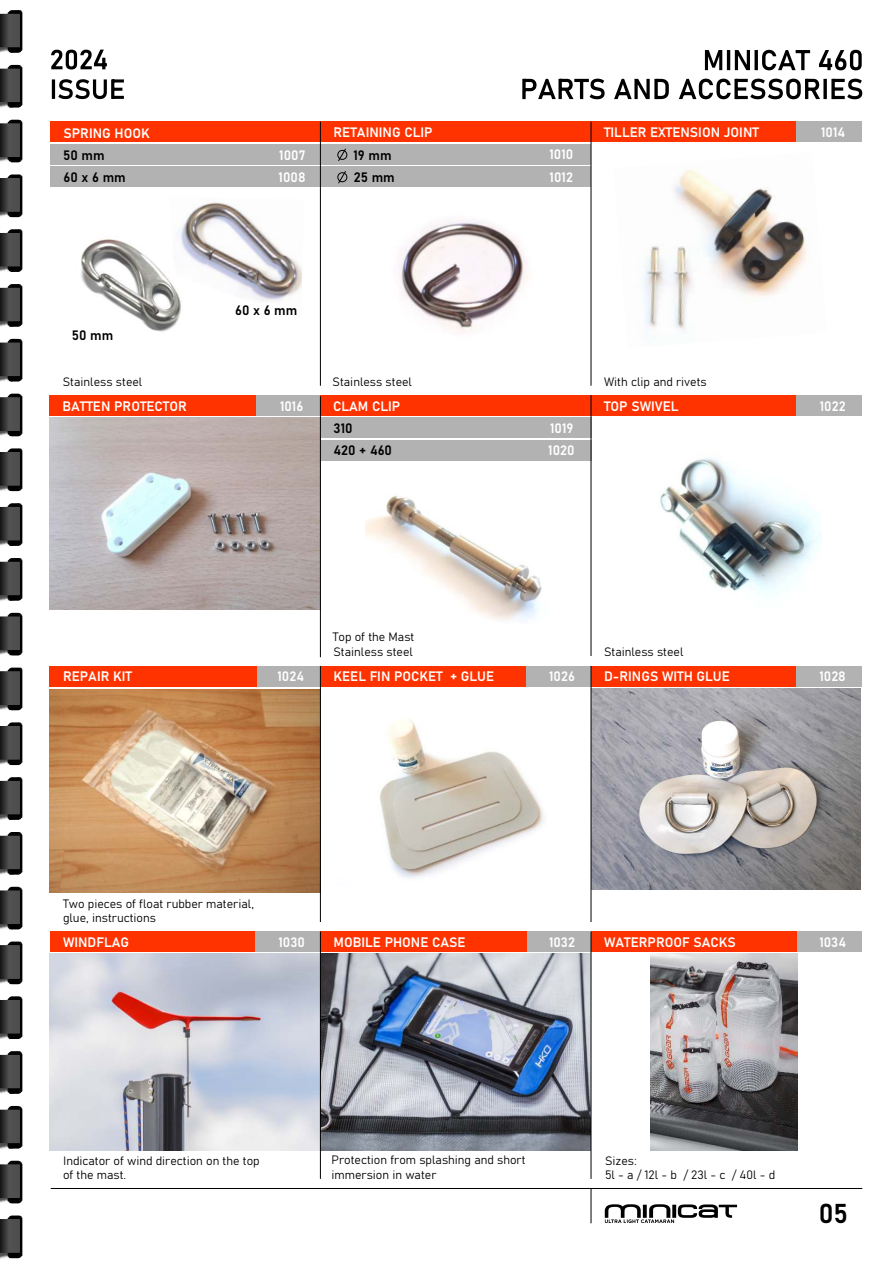
<style>
.page{position:relative;width:894px;height:1263px;background:#fff}
.page>*{position:absolute;margin:0;border:0;box-sizing:border-box;transform-origin:0 0}
.t1{font:600 27px "Bahnschrift";color:#000}
.t2{font:600 13.5px/22.4px "Bahnschrift";color:#fff}
.t3{font:600 13.5px/22.4px "Bahnschrift";color:#000}
.t4{font:300 12px/14.4px "Bahnschrift";color:#000}
</style>
<div class="page">
<hr style="left:51px;top:1188px;width:811px;height:1px;background:#000">
<svg style="left:605px;top:1204px;width:132px;height:19px"></svg>
<img style="left:0;top:10px;width:23px;height:43px">
<svg style="left:0;top:14px;width:20px;height:33px"></svg>
<img style="left:0;top:64px;width:23px;height:44px">
<svg style="left:0;top:68px;width:20px;height:34px"></svg>
<img style="left:0;top:119px;width:23px;height:44px">
<svg style="left:0;top:123px;width:20px;height:34px"></svg>
<img style="left:0;top:174px;width:23px;height:44px">
<svg style="left:0;top:178px;width:20px;height:34px"></svg>
<img style="left:0;top:229px;width:23px;height:43px">
<svg style="left:0;top:233px;width:20px;height:34px"></svg>
<img style="left:0;top:284px;width:23px;height:43px">
<svg style="left:0;top:288px;width:20px;height:33px"></svg>
<img style="left:0;top:338px;width:23px;height:44px">
<svg style="left:0;top:342px;width:20px;height:34px"></svg>
<img style="left:0;top:393px;width:23px;height:44px">
<svg style="left:0;top:397px;width:20px;height:34px"></svg>
<img style="left:0;top:448px;width:23px;height:44px">
<svg style="left:0;top:452px;width:20px;height:34px"></svg>
<img style="left:0;top:503px;width:23px;height:43px">
<svg style="left:0;top:507px;width:20px;height:34px"></svg>
<img style="left:0;top:558px;width:23px;height:43px">
<svg style="left:0;top:562px;width:20px;height:33px"></svg>
<img style="left:0;top:612px;width:23px;height:44px">
<svg style="left:0;top:616px;width:20px;height:34px"></svg>
<img style="left:0;top:667px;width:23px;height:44px">
<svg style="left:0;top:671px;width:20px;height:34px"></svg>
<img style="left:0;top:722px;width:23px;height:44px">
<svg style="left:0;top:726px;width:20px;height:34px"></svg>
<img style="left:0;top:777px;width:23px;height:43px">
<svg style="left:0;top:781px;width:20px;height:34px"></svg>
<img style="left:0;top:832px;width:23px;height:43px">
<svg style="left:0;top:836px;width:20px;height:33px"></svg>
<img style="left:0;top:886px;width:23px;height:44px">
<svg style="left:0;top:890px;width:20px;height:34px"></svg>
<img style="left:0;top:941px;width:23px;height:44px">
<svg style="left:0;top:945px;width:20px;height:34px"></svg>
<img style="left:0;top:996px;width:23px;height:44px">
<svg style="left:0;top:1000px;width:20px;height:34px"></svg>
<img style="left:0;top:1051px;width:23px;height:43px">
<svg style="left:0;top:1055px;width:20px;height:34px"></svg>
<img style="left:0;top:1105px;width:23px;height:44px">
<svg style="left:0;top:1109px;width:20px;height:34px"></svg>
<img style="left:0;top:1160px;width:23px;height:44px">
<svg style="left:0;top:1164px;width:20px;height:34px"></svg>
<img style="left:0;top:1215px;width:23px;height:44px">
<svg style="left:0;top:1219px;width:20px;height:34px"></svg>
<svg style="left:522px;top:79px;width:340px;height:20px"></svg>
<div style="left:320px;top:395px;width:271px;height:21px;background:#f30"></div>
<div style="left:591px;top:122px;width:205px;height:20px;background:#f30"></div>
<div style="left:49px;top:395px;width:207px;height:21px;background:#f30"></div>
<div style="left:256px;top:395px;width:64px;height:21px;background:#b2b2b2"></div>
<div style="left:796px;top:122px;width:65px;height:20px;background:#b2b2b2"></div>
<img style="left:643px;top:169px;width:164px;height:160px">
<img style="left:50px;top:418px;width:270px;height:191px">
<div style="left:320px;top:418px;width:271px;height:20px;background:#b2b2b2"></div>
<div style="left:320px;top:440px;width:271px;height:21px;background:#b2b2b2"></div>
<img style="left:366px;top:495px;width:176px;height:125px">
<img style="left:380px;top:719px;width:164px;height:159px">
<img style="left:50px;top:689px;width:270px;height:203px">
<img style="left:592px;top:688px;width:269px;height:202px">
<img style="left:660px;top:458px;width:162px;height:136px">
<div style="left:527px;top:932px;width:64px;height:20px;background:#b2b2b2"></div>
<div style="left:797px;top:932px;width:65px;height:20px;background:#b2b2b2"></div>
<div style="left:591px;top:395px;width:205px;height:21px;background:#f30"></div>
<div style="left:320px;top:932px;width:207px;height:20px;background:#f30"></div>
<div style="left:591px;top:932px;width:206px;height:20px;background:#f30"></div>
<div style="left:320px;top:666px;width:207px;height:21px;background:#f30"></div>
<div style="left:796px;top:395px;width:65px;height:21px;background:#b2b2b2"></div>
<div style="left:50px;top:666px;width:207px;height:21px;background:#f30"></div>
<div style="left:591px;top:666px;width:205px;height:20px;background:#f30"></div>
<div style="left:796px;top:666px;width:65px;height:20px;background:#b2b2b2"></div>
<div style="left:50px;top:931px;width:205px;height:21px;background:#f30"></div>
<div style="left:255px;top:931px;width:65px;height:21px;background:#b2b2b2"></div>
<div style="left:527px;top:666px;width:64px;height:21px;background:#b2b2b2"></div>
<div style="left:257px;top:666px;width:63px;height:21px;background:#b2b2b2"></div>
<svg style="left:705px;top:50px;width:157px;height:20px"></svg>
<svg style="left:413px;top:121px;width:36px;height:44px"></svg>
<div style="left:320px;top:122px;width:271px;height:20px;background:#f30"></div>
<img style="left:399px;top:220px;width:129px;height:113px">
<div style="left:320px;top:144px;width:271px;height:20px;background:#b2b2b2"></div>
<div style="left:320px;top:166px;width:271px;height:21px;background:#b2b2b2"></div>
<svg style="left:337px;top:148px;width:10px;height:13px"></svg>
<svg style="left:337px;top:171px;width:10px;height:13px"></svg>
<hr style="left:591px;top:122px;width:1px;height:264px;background:#000">
<hr style="left:320px;top:396px;width:1px;height:261px;background:#000">
<hr style="left:591px;top:395px;width:1px;height:261px;background:#000">
<hr style="left:320px;top:666px;width:1px;height:256px;background:#000">
<hr style="left:591px;top:666px;width:1px;height:256px;background:#000">
<hr style="left:591px;top:1189px;width:1px;height:34px;background:#000">
<img style="left:50px;top:954px;width:541px;height:196px">
<img style="left:650px;top:954px;width:147px;height:196px">
<hr style="left:320px;top:932px;width:1px;height:247px;background:#000">
<hr style="left:591px;top:932px;width:1px;height:247px;background:#000">
<div style="left:50px;top:122px;width:271px;height:20px;background:#f30"></div>
<div style="left:50px;top:144px;width:271px;height:21px;background:#b2b2b2"></div>
<div style="left:50px;top:167px;width:271px;height:20px;background:#b2b2b2"></div>
<img style="left:186px;top:202px;width:116px;height:99px">
<img style="left:81px;top:219px;width:121px;height:113px">
<hr style="left:320px;top:122px;width:1px;height:264px;background:#000">
<svg style="left:51px;top:50px;width:73px;height:49px"></svg>
<p class="t2" style="left:64px;top:122px;width:88px">SPRING HOOK</p>
<p class="t2" style="left:334px;top:122px;width:101px">RETAINING CLIP</p>
<p class="t2" style="left:604px;top:122px;width:156px">TILLER EXTENSION JOINT</p>
<p class="t3" style="left:63px;top:145px;width:43px">50 mm</p>
<p class="t2" style="left:279px;top:145px;width:28px">1007</p>
<p class="t3" style="left:64px;top:167px;width:64px">60 x 6 mm</p>
<p class="t2" style="left:279px;top:167px;width:28px">1008</p>
<p class="t3" style="left:353px;top:145px;width:43px;line-height:21.9px">19 mm<br>25 mm</p>
<p class="t2" style="left:549px;top:144px;width:25px">1010<br>1012</p>
<p class="t3" style="left:72px;top:325px;width:43px">50 mm</p>
<p class="t4" style="left:63px;top:375px;width:81px">Stainless steel</p>
<p class="t3" style="left:235px;top:300px;width:64px">60 x 6 mm</p>
<p class="t2" style="left:63px;top:395px;width:126px">BATTEN PROTECTOR</p>
<p class="t2" style="left:280px;top:395px;width:25px">1016</p>
<p class="t4" style="left:333px;top:375px;width:81px">Stainless steel</p>
<p class="t2" style="left:333px;top:395px;width:69px">CLAM CLIP</p>
<p class="t3" style="left:334px;top:418px;width:60px">310<br>420 + 460</p>
<p class="t2" style="left:548px;top:418px;width:28px">1019<br>1020</p>
<p class="t4" style="left:604px;top:375px;width:104px">With clip and rivets</p>
<p class="t2" style="left:604px;top:396px;width:76px">TOP SWIVEL</p>
<p class="t2" style="left:821px;top:122px;width:26px">1014</p>
<p class="t2" style="left:820px;top:396px;width:27px">1022</p>
<p class="t4" style="left:333px;top:630px;width:83px">Top of the Mast</p>
<p class="t4" style="left:334px;top:646px;width:81px">Stainless steel</p>
<p class="t4" style="left:604px;top:646px;width:81px">Stainless steel</p>
<p class="t2" style="left:549px;top:666px;width:27px">1026</p>
<p class="t2" style="left:819px;top:666px;width:28px">1028</p>
<p class="t2" style="left:63px;top:666px;width:71px">REPAIR KIT</p>
<p class="t2" style="left:334px;top:666px;width:162px">KEEL FIN POCKET + GLUE</p>
<p class="t2" style="left:604px;top:666px;width:127px">D-RINGS WITH GLUE</p>
<p class="t2" style="left:277px;top:666px;width:28px">1024</p>
<p class="t4" style="left:63px;top:897px;width:193px">Two pieces of float rubber material, glue, instructions</p>
<p class="t2" style="left:63px;top:932px;width:68px">WINDFLAG</p>
<p class="t2" style="left:278px;top:932px;width:28px">1030</p>
<p class="t2" style="left:819px;top:932px;width:28px">1034</p>
<p class="t2" style="left:549px;top:932px;width:28px">1032</p>
<p class="t2" style="left:334px;top:932px;width:134px">MOBILE PHONE CASE</p>
<p class="t2" style="left:604px;top:932px;width:133px">WATERPROOF SACKS</p>
<p class="t4" style="left:63px;top:1154px;width:198px">Indicator of wind direction on the top of the mast.</p>
<p class="t4" style="left:332px;top:1154px;width:195px">Protection from splashing and short immersion in water</p>
<p class="t4" style="left:605px;top:1154px;width:172px">Sizes:<br>5l - a / 12l - b / 23l - c / 40l - d</p>
<h1 class="t1" style="left:819px;top:1202px;width:31px">05</h1>
</div>
